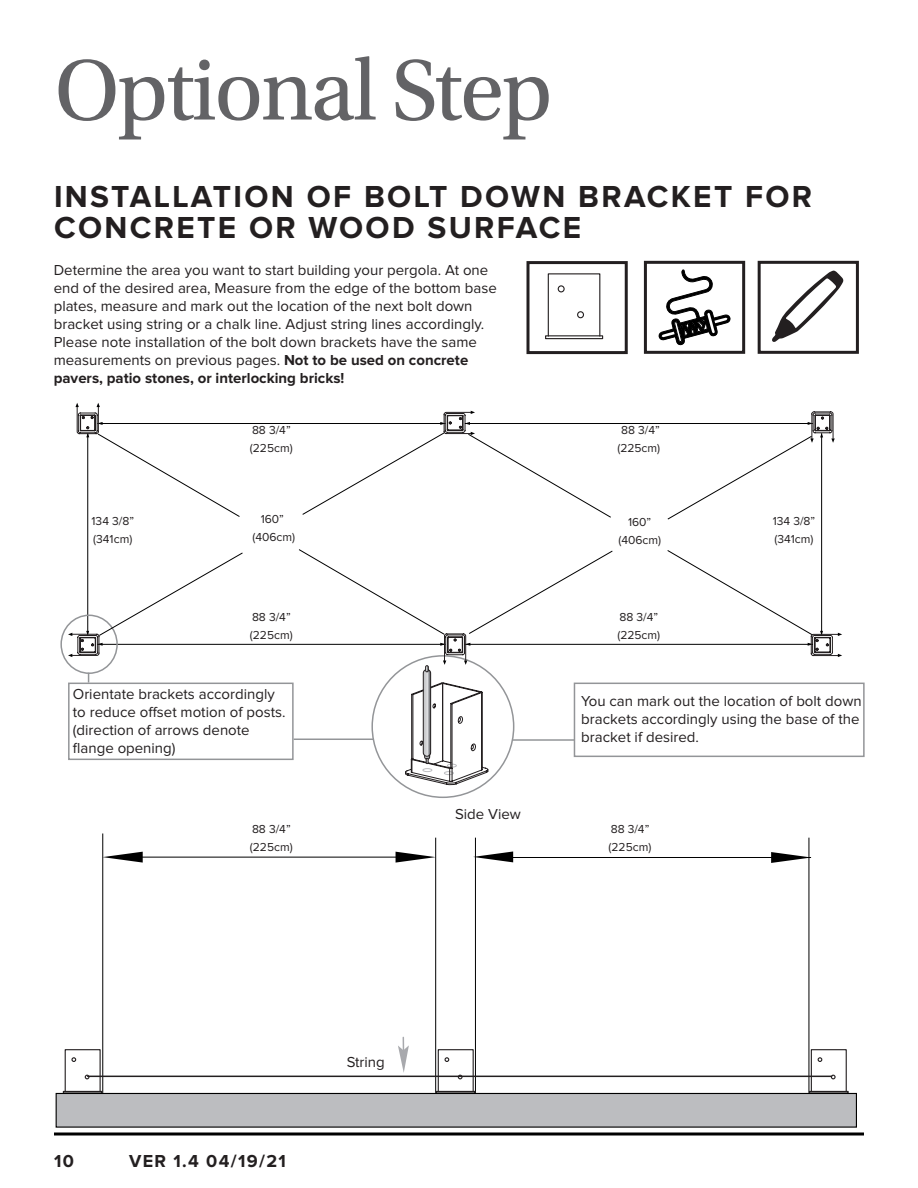
<style>
.page{position:relative;width:918px;height:1188px;background:#fff}
.page>*{position:absolute;margin:0;border:0;box-sizing:border-box;transform-origin:0 0}
.Jumbo_Heading{font:90px "Utopia Std";letter-spacing:-.025em;color:#636366}
.Large_Heading{font:700 31.5px/31.5px "Proxima Nova";letter-spacing:.075em;color:#231f20}
.t1{font:700 18px "Proxima Nova";letter-spacing:.075em;color:#231f20}
.Body_Paragraph{font:15px/18px "Proxima Nova";color:#231f20}
.Body_Paragraph-2{font:12px/18px "Proxima Nova";color:#231f20}
.s1{font-weight:700}
</style>
<div class="page">
<svg style="left:54px;top:1132px;width:810px;height:4px;background:#3f3f3f"></svg>
<div style="left:526px;top:261px;width:102px;height:93px;border:3px solid #231f20"></div>
<div style="left:644px;top:261px;width:101px;height:93px;border:3px solid #231f20"></div>
<div style="left:758px;top:261px;width:101px;height:93px;border:3px solid #231f20"></div>
<svg style="left:659px;top:260px;width:71px;height:85px"></svg>
<svg style="left:398px;top:1037px;width:11px;height:36px"></svg>
<hr style="left:103px;top:833px;width:1px;height:260px;background:#000">
<svg style="left:103px;top:852px;width:40px;height:11px"></svg>
<svg style="left:771px;top:852px;width:38px;height:11px"></svg>
<hr style="left:809px;top:838px;width:1px;height:255px;background:#000">
<hr style="left:435px;top:838px;width:1px;height:255px;background:#000">
<hr style="left:475px;top:838px;width:1px;height:255px;background:#000">
<hr style="left:128px;top:857px;width:288px;height:1px;background:#000">
<hr style="left:496px;top:857px;width:315px;height:1px;background:#000">
<svg style="left:396px;top:852px;width:40px;height:11px"></svg>
<svg style="left:473px;top:851px;width:40px;height:11px"></svg>
<hr style="left:87px;top:433px;width:1px;height:202px;background:#000">
<hr style="left:821px;top:433px;width:1px;height:202px;background:#000">
<hr style="left:465px;top:423px;width:348px;height:1px;background:#000">
<hr style="left:465px;top:644px;width:348px;height:1px;background:#000">
<hr style="left:97px;top:644px;width:348px;height:1px;background:#000">
<hr style="left:97px;top:423px;width:348px;height:1px;background:#000">
<div style="left:63px;top:1091px;width:40px;height:2px;border:1px solid #231f20"></div>
<div style="left:65px;top:1049px;width:36px;height:43px;border:1px solid #231f20"></div>
<svg style="left:71px;top:1057px;width:5px;height:5px"></svg>
<svg style="left:85px;top:1075px;width:4px;height:4px"></svg>
<div style="left:436px;top:1091px;width:40px;height:2px;border:1px solid #231f20"></div>
<div style="left:438px;top:1049px;width:36px;height:43px;border:1px solid #231f20"></div>
<svg style="left:445px;top:1057px;width:4px;height:5px"></svg>
<svg style="left:458px;top:1075px;width:5px;height:4px"></svg>
<div style="left:809px;top:1091px;width:40px;height:2px;border:1px solid #231f20"></div>
<div style="left:811px;top:1049px;width:36px;height:43px;border:1px solid #231f20"></div>
<svg style="left:818px;top:1057px;width:4px;height:5px"></svg>
<svg style="left:831px;top:1075px;width:5px;height:4px"></svg>
<hr style="left:88px;top:1076px;width:744px;height:1px;background:#231f20">
<svg style="left:55px;top:1092px;width:802px;height:36px;background:#b1b2b5"></svg>
<svg style="left:405px;top:682px;width:84px;height:103px"></svg>
<svg style="left:423px;top:670px;width:8px;height:86px"></svg>
<div style="left:423px;top:669px;width:8px;height:88px;border:1px solid #231f20;border-radius:4px"></div>
<div style="left:60px;top:615px;width:58px;height:59px;border:2px solid #939598;border-radius:50%"></div>
<div style="left:574px;top:683px;width:291px;height:74px;border:2px solid #939598"></div>
<div style="left:68px;top:683px;width:226px;height:77px;border:2px solid #939598"></div>
<hr style="left:512px;top:739px;width:63px;height:2px;background:#939598">
<div style="left:545px;top:335px;width:58px;height:4px;border:1px solid #231f20"></div>
<div style="left:548px;top:273px;width:52px;height:64px;border:1px solid #231f20"></div>
<div style="left:558px;top:285px;width:7px;height:7px;border:1px solid #231f20;border-radius:50%"></div>
<div style="left:577px;top:311px;width:7px;height:7px;border:1px solid #231f20;border-radius:50%"></div>
<svg style="left:772px;top:271px;width:72px;height:71px"></svg>
<hr style="left:294px;top:739px;width:80px;height:1px;background:#939598">
<svg style="left:68px;top:553px;width:175px;height:104px"></svg>
<svg style="left:299px;top:549px;width:314px;height:123px"></svg>
<svg style="left:667px;top:550px;width:175px;height:107px"></svg>
<svg style="left:75px;top:403px;width:165px;height:114px"></svg>
<svg style="left:302px;top:411px;width:309px;height:106px"></svg>
<svg style="left:668px;top:411px;width:167px;height:108px"></svg>
<p class="Jumbo_Heading" style="left:54px;top:42px;width:500px">Optional Step</p>
<p class="Large_Heading" style="left:54px;top:182px;width:760px">INSTALLATION OF BOLT DOWN BRACKET FOR<br>CONCRETE OR WOOD SURFACE</p>
<p class="Body_Paragraph" style="left:54px;top:262px;width:445px">Determine the area you want to start building your pergola. At one end of the desired area, Measure from the edge of the bottom base plates, measure and mark out the location of the next bolt down bracket using string or a chalk line. Adjust string lines accordingly.<br>Please note installation of the bolt down brackets have the same measurements on previous pages. <span class="s1">Not to be used on concrete pavers, patio stones, or interlocking bricks!</span></p>
<p class="Body_Paragraph-2" style="left:92px;top:513px;width:44px">134 3/8” (341cm)</p>
<p class="Body_Paragraph-2" style="left:250px;top:421px;width:44px">88 3/4” (225cm)</p>
<p class="Body_Paragraph-2" style="left:261px;top:510px;width:25px">160”</p>
<p class="Body_Paragraph-2" style="left:253px;top:528px;width:44px">(406cm)</p>
<p class="Body_Paragraph-2" style="left:250px;top:609px;width:44px">88 3/4” (225cm)</p>
<p class="Body_Paragraph" style="left:73px;top:686px;width:203px">Orientate brackets accordingly</p>
<p class="Body_Paragraph" style="left:73px;top:704px;width:214px">to reduce offset motion of posts.</p>
<p class="Body_Paragraph" style="left:73px;top:722px;width:178px">(direction of arrows denote flange opening)</p>
<p class="Body_Paragraph" style="left:455px;top:806px;width:67px">Side View</p>
<p class="Body_Paragraph-2" style="left:617px;top:421px;width:44px;text-align:center">88 3/4” (225cm)</p>
<p class="Body_Paragraph-2" style="left:628px;top:514px;width:25px">160”</p>
<p class="Body_Paragraph-2" style="left:618px;top:532px;width:44px">(406cm)</p>
<p class="Body_Paragraph-2" style="left:617px;top:609px;width:44px">88 3/4” (225cm)</p>
<p class="Body_Paragraph-2" style="left:773px;top:513px;width:44px">134 3/8” (341cm)</p>
<p class="Body_Paragraph" style="left:581px;top:693px;width:282px">You can mark out the location of bolt down brackets accordingly using the base of the</p>
<p class="Body_Paragraph" style="left:581px;top:729px;width:119px">bracket if desired.</p>
<p class="Body_Paragraph-2" style="left:250px;top:821px;width:44px">88 3/4” (225cm)</p>
<p class="Body_Paragraph-2" style="left:609px;top:821px;width:44px">88 3/4” (225cm)</p>
<p class="t1" style="left:54px;top:1153px;width:21px">10</p>
<p class="t1" style="left:129px;top:1153px;width:158px">VER 1.4 04/19/21</p>
<p class="Body_Paragraph" style="left:347px;top:1053px;width:40px">String</p>
</div>
